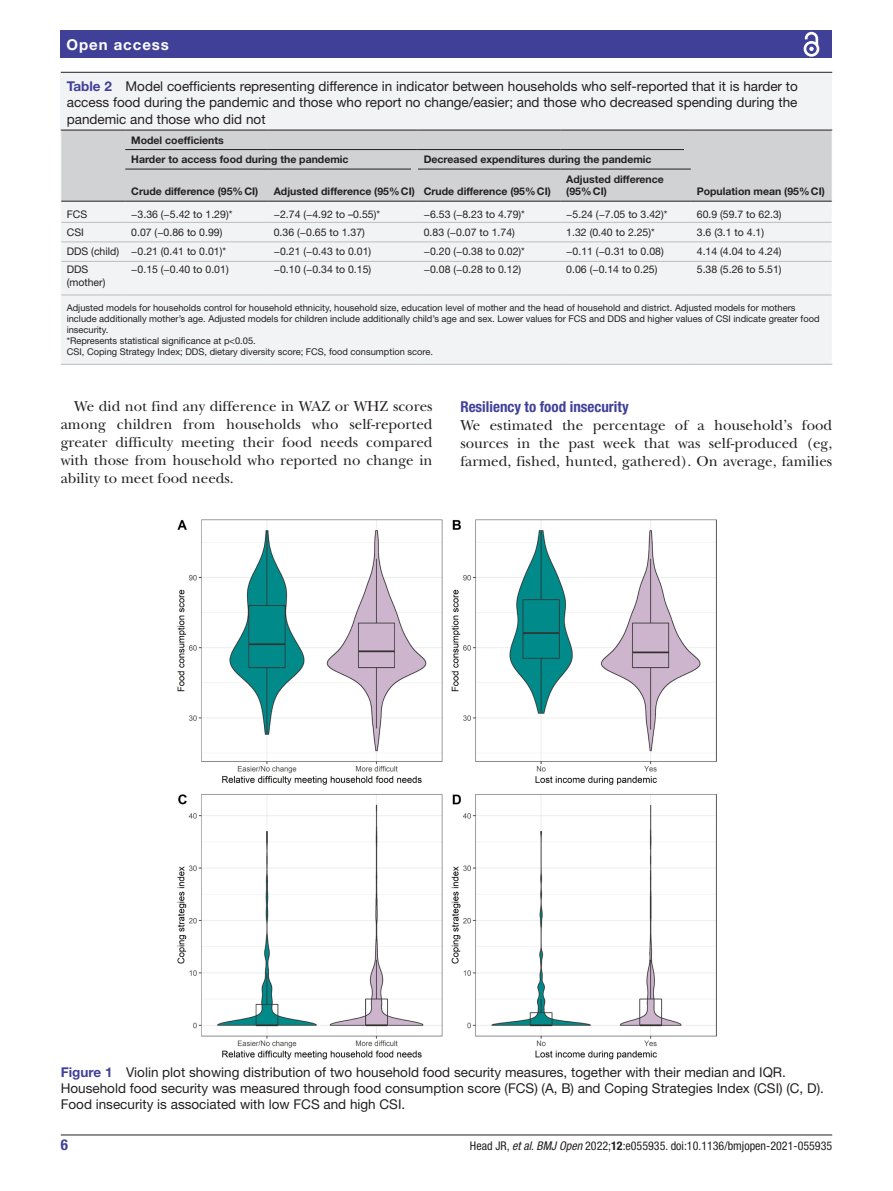
<style>
.page{position:relative;width:893px;height:1191px;background:#fff}
.page>*{position:absolute;margin:0;border:0;box-sizing:border-box;transform-origin:0 0}
.t1{font:15px/18px "New Baskerville";color:#231f20;text-align:justify}
.t2{font:700 condensed 15px "Helvetica Neue LT Std";color:#414099}
.t3{font:700 15px "Helvetica Neue LT Std";letter-spacing:.065em;color:#fff}
.t4{font:13.5px/16.5px "Helvetica Neue LT Std";color:#231f20;text-align:justify}
.t5{font:condensed 12px "Helvetica Neue LT Std";color:#231f20}
.t6{font:10.5px/12.6px "Helvetica Neue LT Std";color:#231f20}
.t7{font:700 10.5px/12.6px "Helvetica Neue LT Std";color:#231f20}
.t8{font:9.3px/11.1px "Helvetica Neue LT Std";color:#231f20}
.s1{font-weight:700;color:#414099}
.s2{font-style:italic}
.s3{font-weight:700}
</style>
<div class="page">
<hr style="left:61px;top:1134px;width:771px;height:1px;background:#231f20">
<div style="left:61px;top:31px;width:771px;height:27px;background:#414099"></div>
<svg style="left:803px;top:31px;width:17px;height:26px"></svg>
<div style="left:61px;top:73px;width:771px;height:291px;background:#f2f3f4"></div>
<hr style="left:61px;top:72px;width:771px;height:1px;background:#231f20">
<div style="left:61px;top:131px;width:771px;height:70px;background:#d1d2d4"></div>
<hr style="left:61px;top:201px;width:64px;height:1px;background:#231f20">
<hr style="left:691px;top:201px;width:141px;height:1px;background:#231f20">
<hr style="left:61px;top:130px;width:64px;height:1px;background:#231f20">
<hr style="left:125px;top:130px;width:143px;height:1px;background:#231f20">
<hr style="left:268px;top:130px;width:150px;height:1px;background:#231f20">
<hr style="left:418px;top:130px;width:142px;height:1px;background:#231f20">
<hr style="left:560px;top:130px;width:131px;height:1px;background:#231f20">
<hr style="left:691px;top:130px;width:141px;height:1px;background:#231f20">
<hr style="left:125px;top:149px;width:143px;height:1px;background:#231f20">
<hr style="left:268px;top:149px;width:150px;height:1px;background:#231f20">
<hr style="left:418px;top:149px;width:142px;height:1px;background:#231f20">
<hr style="left:560px;top:149px;width:131px;height:1px;background:#231f20">
<hr style="left:125px;top:169px;width:143px;height:1px;background:#231f20">
<hr style="left:125px;top:201px;width:143px;height:1px;background:#231f20">
<hr style="left:268px;top:169px;width:150px;height:1px;background:#231f20">
<hr style="left:268px;top:201px;width:150px;height:1px;background:#231f20">
<hr style="left:418px;top:169px;width:142px;height:1px;background:#231f20">
<hr style="left:418px;top:201px;width:142px;height:1px;background:#231f20">
<hr style="left:560px;top:169px;width:131px;height:1px;background:#231f20">
<hr style="left:560px;top:201px;width:131px;height:1px;background:#231f20">
<hr style="left:61px;top:222px;width:64px;height:1px;background:#bcbdc0">
<hr style="left:125px;top:222px;width:143px;height:1px;background:#bcbdc0">
<hr style="left:268px;top:222px;width:150px;height:1px;background:#bcbdc0">
<hr style="left:418px;top:222px;width:142px;height:1px;background:#bcbdc0">
<hr style="left:560px;top:222px;width:131px;height:1px;background:#bcbdc0">
<hr style="left:691px;top:222px;width:141px;height:1px;background:#bcbdc0">
<hr style="left:61px;top:242px;width:64px;height:1px;background:#bcbdc0">
<hr style="left:125px;top:242px;width:143px;height:1px;background:#bcbdc0">
<hr style="left:268px;top:242px;width:150px;height:1px;background:#bcbdc0">
<hr style="left:418px;top:242px;width:142px;height:1px;background:#bcbdc0">
<hr style="left:560px;top:242px;width:131px;height:1px;background:#bcbdc0">
<hr style="left:691px;top:242px;width:141px;height:1px;background:#bcbdc0">
<hr style="left:61px;top:261px;width:64px;height:1px;background:#bcbdc0">
<hr style="left:125px;top:261px;width:143px;height:1px;background:#bcbdc0">
<hr style="left:268px;top:261px;width:150px;height:1px;background:#bcbdc0">
<hr style="left:418px;top:261px;width:142px;height:1px;background:#bcbdc0">
<hr style="left:560px;top:261px;width:131px;height:1px;background:#bcbdc0">
<hr style="left:691px;top:261px;width:141px;height:1px;background:#bcbdc0">
<hr style="left:61px;top:295px;width:64px;height:1px;background:#bcbdc0">
<hr style="left:61px;top:364px;width:64px;height:1px;background:#bcbdc0">
<hr style="left:125px;top:364px;width:143px;height:1px;background:#bcbdc0">
<hr style="left:268px;top:364px;width:150px;height:1px;background:#bcbdc0">
<hr style="left:418px;top:364px;width:142px;height:1px;background:#bcbdc0">
<hr style="left:560px;top:364px;width:131px;height:1px;background:#bcbdc0">
<hr style="left:691px;top:364px;width:141px;height:1px;background:#bcbdc0">
<hr style="left:125px;top:295px;width:143px;height:1px;background:#bcbdc0">
<hr style="left:268px;top:295px;width:150px;height:1px;background:#bcbdc0">
<hr style="left:418px;top:295px;width:142px;height:1px;background:#bcbdc0">
<hr style="left:560px;top:295px;width:131px;height:1px;background:#bcbdc0">
<hr style="left:691px;top:295px;width:141px;height:1px;background:#bcbdc0">
<svg style="left:685px;top:147px;width:6px;height:5px"></svg>
<svg style="left:412px;top:167px;width:6px;height:4px"></svg>
<img style="left:177px;top:520px;width:539px;height:539px">
<p class="t3" style="left:66px;top:35px;width:104px">Open access</p>
<p class="t4" style="left:67px;top:77px;width:733px"><span class="s1">Table 2</span> Model coefficients representing difference in indicator between households who self-reported that it is harder to access food during the pandemic and those who report no change/easier; and those who decreased spending during the pandemic and those who did not</p>
<p class="t7" style="left:131px;top:133px;width:94px">Model coefficients</p>
<p class="t7" style="left:131px;top:153px;width:219px">Harder to access food during the pandemic</p>
<p class="t7" style="left:424px;top:153px;width:229px">Decreased expenditures during the pandemic</p>
<p class="t7" style="left:131px;top:185px;width:129px">Crude difference (95%CI)</p>
<p class="t7" style="left:274px;top:185px;width:279px">Adjusted difference (95%CI) Crude difference (95%CI)</p>
<p class="t7" style="left:566px;top:172px;width:99px">Adjusted difference (95%CI)</p>
<p class="t7" style="left:697px;top:185px;width:130px">Population mean (95%CI)</p>
<p class="t6" style="left:67px;top:208px;width:22px">FCS</p>
<p class="t6" style="left:131px;top:208px;width:103px">−3.36 (−5.42 to 1.29)*</p>
<p class="t6" style="left:274px;top:208px;width:108px">−2.74 (−4.92 to –0.55)*</p>
<p class="t6" style="left:424px;top:208px;width:103px">−6.53 (−8.23 to 4.79)*</p>
<p class="t6" style="left:566px;top:208px;width:103px">−5.24 (−7.05 to 3.42)*</p>
<p class="t6" style="left:697px;top:208px;width:86px">60.9 (59.7 to 62.3)</p>
<p class="t6" style="left:67px;top:226px;width:19px">CSI</p>
<p class="t6" style="left:131px;top:226px;width:93px">0.07 (−0.86 to 0.99)</p>
<p class="t6" style="left:274px;top:226px;width:93px">0.36 (−0.65 to 1.37)</p>
<p class="t6" style="left:424px;top:226px;width:93px">0.83 (−0.07 to 1.74)</p>
<p class="t6" style="left:566px;top:226px;width:90px">1.32 (0.40 to 2.25)*</p>
<p class="t6" style="left:697px;top:226px;width:69px">3.6 (3.1 to 4.1)</p>
<p class="t6" style="left:67px;top:245px;width:161px">DDS (child) −0.21 (0.41 to 0.01)*</p>
<p class="t6" style="left:274px;top:245px;width:99px">−0.21 (−0.43 to 0.01)</p>
<p class="t6" style="left:424px;top:245px;width:103px">−0.20 (−0.38 to 0.02)*</p>
<p class="t6" style="left:566px;top:245px;width:99px">−0.11 (−0.31 to 0.08)</p>
<p class="t6" style="left:697px;top:245px;width:86px">4.14 (4.04 to 4.24)</p>
<p class="t6" style="left:67px;top:263px;width:40px">DDS (mother)</p>
<p class="t6" style="left:131px;top:263px;width:99px">−0.15 (−0.40 to 0.01)</p>
<p class="t6" style="left:274px;top:263px;width:99px">−0.10 (−0.34 to 0.15)</p>
<p class="t6" style="left:424px;top:263px;width:99px">−0.08 (−0.28 to 0.12)</p>
<p class="t6" style="left:566px;top:263px;width:93px">0.06 (−0.14 to 0.25)</p>
<p class="t6" style="left:697px;top:263px;width:86px">5.38 (5.26 to 5.51)</p>
<p class="t8" style="left:67px;top:302px;width:754px">Adjusted models for households control for household ethnicity, household size, education level of mother and the head of household and district. Adjusted models for mothers include additionally mother’s age. Adjusted models for children include additionally child’s age and sex. Lower values for FCS and DDS and higher values of CSI indicate greater food insecurity.<br>*Represents statistical significance at p&lt;0.05.<br>CSI, Coping Strategy Index; DDS, dietary diversity score; FCS, food consumption score.</p>
<p class="t1" style="left:61px;top:397px;width:373px;text-indent:14px">We did not find any difference in WAZ or WHZ scores among children from households who self-reported greater difficulty meeting their food needs compared with those from household who reported no change in ability to meet food needs.</p>
<p class="t2" style="left:460px;top:397px;width:170px">Resiliency to food insecurity</p>
<p class="t1" style="left:460px;top:416px;width:373px">We estimated the percentage of a household’s food sources in the past week that was self-produced (eg, farmed, fished, hunted, gathered). On average, families</p>
<p class="t4" style="left:61px;top:1063px;width:765px;text-align:left"><span class="s1">Figure 1</span> Violin plot showing distribution of two household food security measures, together with their median and IQR.<br>Household food security was measured through food consumption score (FCS) (A, B) and Coping Strategies Index (CSI) (C, D).<br>Food insecurity is associated with low FCS and high CSI.</p>
<p class="t2" style="left:61px;top:1135px;width:9px">6</p>
<p class="t5" style="left:470px;top:1138px;width:364px">Head JR, <span class="s2">et al</span>. <span class="s2">BMJ Open</span> 2022;<span class="s3">12</span>:e055935. doi:10.1136/bmjopen-2021-055935</p>
</div>
